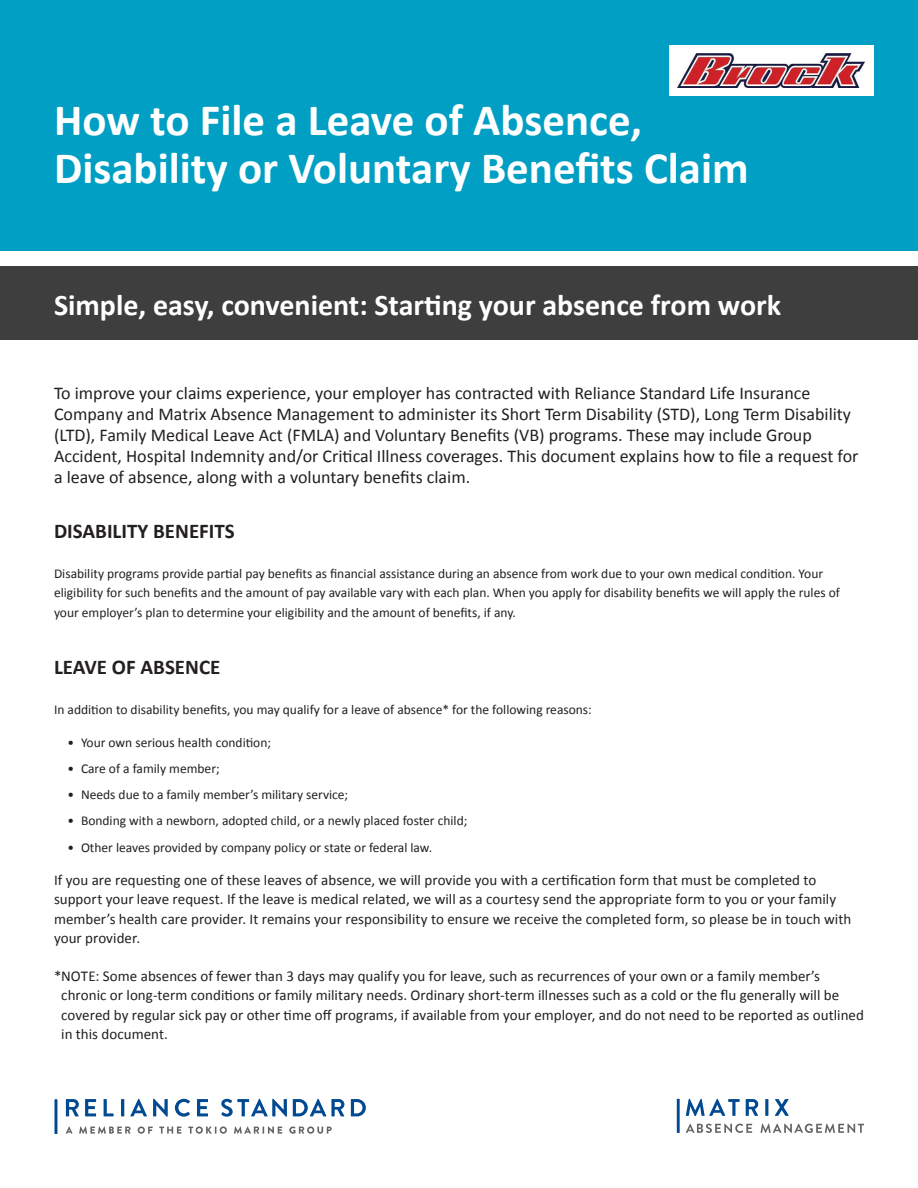
<style>
.page{position:relative;width:918px;height:1188px;background:#fff}
.page>*{position:absolute;margin:0;border:0;box-sizing:border-box;transform-origin:0 0}
.t1{font:700 45px/48px "Calibri";color:#fff}
.t2{font:700 30px "Calibri";color:#fff}
.t3{font:700 21px "Calibri";color:#231f20}
.t4{font:18px/21px "Calibri";color:#231f20}
.t5{font:15px/19.5px "Calibri";color:#231f20}
.t6{font:13.5px/19.5px "Calibri";color:#231f20}
</style>
<div class="page">
<svg style="left:221px;top:1099px;width:145px;height:18px"></svg>
<svg style="left:66px;top:1099px;width:142px;height:18px"></svg>
<hr style="left:54px;top:1099px;width:3px;height:35px;background:#014990">
<svg style="left:66px;top:1126px;width:7px;height:8px"></svg>
<svg style="left:79px;top:1126px;width:52px;height:8px"></svg>
<svg style="left:138px;top:1126px;width:15px;height:8px"></svg>
<svg style="left:159px;top:1127px;width:22px;height:7px"></svg>
<svg style="left:188px;top:1126px;width:39px;height:8px"></svg>
<svg style="left:234px;top:1126px;width:48px;height:8px"></svg>
<svg style="left:289px;top:1126px;width:43px;height:8px"></svg>
<svg style="left:761px;top:1124px;width:103px;height:9px"></svg>
<svg style="left:686px;top:1124px;width:66px;height:9px"></svg>
<svg style="left:686px;top:1099px;width:103px;height:17px"></svg>
<hr style="left:677px;top:1099px;width:3px;height:34px;background:#014990">
<div style="left:0;top:0;width:918px;height:251px;background:#009fc3"></div>
<div style="left:0;top:267px;width:918px;height:73px;background:#3e3e3f"></div>
<div style="left:669px;top:45px;width:204px;height:51px;background:#fff"></div>
<img style="left:678px;top:54px;width:186px;height:33px">
<h1 class="t1" style="left:54px;top:96px;width:696px">How to File a Leave of Absence,<br>Disability or Voluntary Benefits Claim</h1>
<h2 class="t2" style="left:54px;top:286px;width:729px">Simple, easy, convenient: Starting your absence from work</h2>
<p class="t4" style="left:54px;top:382px;width:806px">To improve your claims experience, your employer has contracted with Reliance Standard Life Insurance Company and Matrix Absence Management to administer its Short Term Disability (STD), Long Term Disability (LTD), Family Medical Leave Act (FMLA) and Voluntary Benefits (VB) programs. These may include Group Accident, Hospital Indemnity and/or Critical Illness coverages. This document explains how to file a request for a leave of absence, along with a voluntary benefits claim.</p>
<h3 class="t3" style="left:54px;top:518px;width:182px">DISABILITY BENEFITS</h3>
<p class="t6" style="left:54px;top:564px;width:787px">Disability programs provide partial pay benefits as financial assistance during an absence from work due to your own medical condition. Your eligibility for such benefits and the amount of pay available vary with each plan. When you apply for disability benefits we will apply the rules of your employer’s plan to determine your eligibility and the amount of benefits, if any.</p>
<h3 class="t3" style="left:54px;top:653px;width:168px">LEAVE OF ABSENCE</h3>
<p class="t6" style="left:54px;top:699px;width:539px">In addition to disability benefits, you may qualify for a leave of absence* for the following reasons:</p>
<p class="t6" style="left:68px;top:732px;width:205px">• Your own serious health condition;</p>
<p class="t6" style="left:68px;top:759px;width:154px">• Care of a family member;</p>
<p class="t6" style="left:68px;top:785px;width:282px">• Needs due to a family member’s military service;</p>
<p class="t6" style="left:68px;top:811px;width:401px">• Bonding with a newborn, adopted child, or a newly placed foster child;</p>
<p class="t6" style="left:68px;top:837px;width:366px">• Other leaves provided by company policy or state or federal law.</p>
<p class="t5" style="left:54px;top:870px;width:799px">If you are requesting one of these leaves of absence, we will provide you with a certification form that must be completed to support your leave request. If the leave is medical related, we will as a courtesy send the appropriate form to you or your family member’s health care provider. It remains your responsibility to ensure we receive the completed form, so please be in touch with your provider.</p>
<p class="t5" style="left:61px;top:966px;width:804px;text-indent:-7px">*NOTE: Some absences of fewer than 3 days may qualify you for leave, such as recurrences of your own or a family member’s chronic or long-term conditions or family military needs. Ordinary short-term illnesses such as a cold or the flu generally will be covered by regular sick pay or other time off programs, if available from your employer, and do not need to be reported as outlined in this document.</p>
</div>
